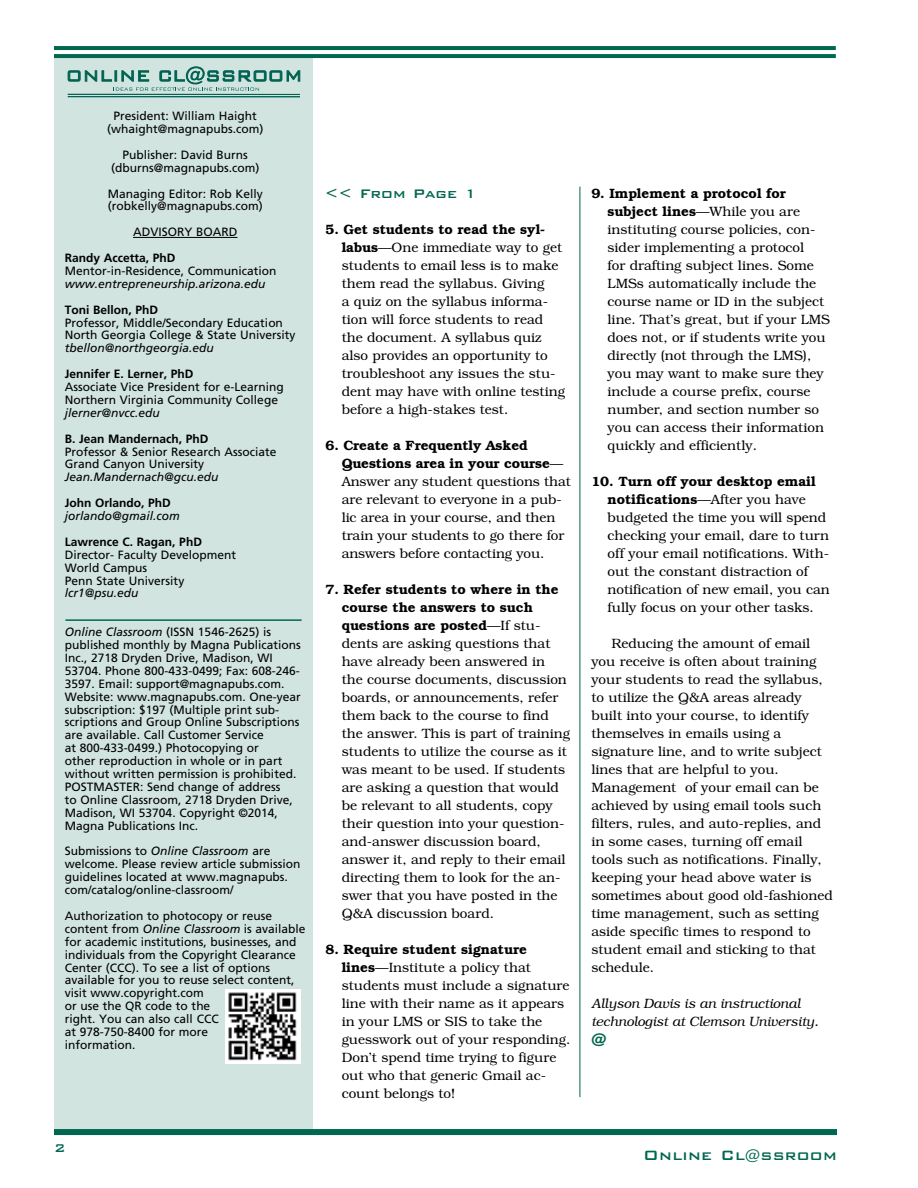
<style>
.page{position:relative;width:918px;height:1188px;background:#fff}
.page>*{position:absolute;margin:0;border:0;box-sizing:border-box;transform-origin:0 0}
.t1{font:500 18px "Bank Gothic BT";letter-spacing:.015em;color:#006750}
.t2{font:500 16.5px "Bank Gothic BT";color:#006750}
.t3{font:700 15px "Bank Gothic";color:#006750}
.t4{font:800 15px "Bank Gothic EB";color:#006750}
.t5{font:300 13.5px/18px "Bookman";color:#000}
.t6{font:italic 300 13.5px/18px "Bookman";color:#000}
.t7{font:12px/12.9px "Frutiger";color:#000}
.t8{font:italic 12px "Frutiger";color:#000}
.t9{font:700 12px "Frutiger";color:#000}
.s1{font-style:italic}
.s2{font-weight:600}
.s3{font-size:15px}
</style>
<div class="page">
<hr style="left:580px;top:187px;width:1px;height:910px;background:#006750">
<div style="left:54px;top:56px;width:258px;height:1075px;background:#d1e4e0"></div>
<hr style="left:133px;top:237px;width:104px;height:1px;background:#000">
<div style="left:54px;top:1129px;width:783px;height:6px;background:#006750"></div>
<svg style="left:54px;top:46px;width:782px;height:4px;background:#036852"></svg>
<svg style="left:54px;top:54px;width:782px;height:4px;background:#036952"></svg>
<hr style="left:65px;top:619px;width:237px;height:2px;background:#006750">
<img style="left:225px;top:989px;width:75px;height:74px">
<svg style="left:68px;top:66px;width:232px;height:25px"></svg>
<hr style="left:68px;top:94px;width:232px;height:1px;background:#006351">
<hr style="left:68px;top:96px;width:232px;height:1px;background:#006351">
<p class="t7" style="left:107px;top:110px;width:158px;text-align:center">President: William Haight (whaight@magnapubs.com)</p>
<p class="t7" style="left:111px;top:148px;width:150px;text-align:center">Publisher: David Burns (dburns@magnapubs.com)</p>
<p class="t7" style="left:108px;top:187px;width:157px">Managing Editor: Rob Kelly (robkelly@magnapubs.com)</p>
<p class="t7" style="left:133px;top:226px;width:106px">ADVISORY BOARD</p>
<p class="t9" style="left:65px;top:251px;width:112px">Randy Accetta, PhD</p>
<p class="t7" style="left:65px;top:264px;width:213px">Mentor-in-Residence, Communication</p>
<p class="t8" style="left:65px;top:277px;width:202px">www.entrepreneurship.arizona.edu</p>
<p class="t9" style="left:65px;top:302px;width:95px">Toni Bellon, PhD</p>
<p class="t7" style="left:65px;top:316px;width:232px">Professor, Middle/Secondary Education<br>North Georgia College &amp; State University</p>
<p class="t8" style="left:65px;top:341px;width:150px">tbellon@northgeorgia.edu</p>
<p class="t9" style="left:65px;top:367px;width:130px">Jennifer E. Lerner, PhD</p>
<p class="t7" style="left:65px;top:380px;width:220px">Associate Vice President for e-Learning<br>Northern Virginia Community College</p>
<p class="t8" style="left:65px;top:406px;width:96px">jlerner@nvcc.edu</p>
<p class="t9" style="left:65px;top:431px;width:145px">B. Jean Mandernach, PhD</p>
<p class="t7" style="left:65px;top:445px;width:213px">Professor &amp; Senior Research Associate<br>Grand Canyon University</p>
<p class="t8" style="left:65px;top:470px;width:155px">Jean.Mandernach@gcu.edu</p>
<p class="t9" style="left:65px;top:496px;width:108px">John Orlando, PhD</p>
<p class="t8" style="left:65px;top:509px;width:116px">jorlando@gmail.com</p>
<p class="t9" style="left:65px;top:535px;width:139px">Lawrence C. Ragan, PhD</p>
<p class="t7" style="left:65px;top:548px;width:173px">Director- Faculty Development<br>World Campus<br>Penn State University</p>
<p class="t8" style="left:65px;top:586px;width:75px">lcr1@psu.edu</p>
<p class="t7" style="left:65px;top:626px;width:238px"><span class="s1">Online Classroom</span> (ISSN 1546-2625) is published monthly by Magna Publications Inc., 2718 Dryden Drive, Madison, WI 53704. Phone 800-433-0499; Fax: 608-246- 3597. Email: support@magnapubs.com.<br>Website: www.magnapubs.com. One-year subscription: $197 (Multiple print sub&shy;scriptions and Group Online Subscriptions are available. Call Customer Service<br>at 800-433-0499.) Photocopying or<br>other reproduction in whole or in part without written permission is prohibited.<br>POSTMASTER: Send change of address<br>to Online Classroom, 2718 Dryden Drive, Madison, WI 53704. Copyright ©2014, Magna Publications Inc.</p>
<p class="t7" style="left:65px;top:845px;width:237px">Submissions to <span class="s1">Online Classroom</span> are welcome. Please review article submission guidelines located at www.magnapubs. com/catalog/online-classroom/</p>
<p class="t7" style="left:65px;top:909px;width:242px">Authorization to photocopy or reuse content from <span class="s1">Online Classroom</span> is available for academic institutions, businesses, and individuals from the Copyright Clearance<br>Center (CCC). To see a list of options available for you to reuse select content, visit www.copyright.com<br>or use the QR code to the<br>right. You can also call CCC<br>at 978-750-8400 for more<br>information.</p>
<p class="t3" style="left:54px;top:1140px;width:13px">2</p>
<p class="t2" style="left:325px;top:185px;width:153px">&lt;&lt; From Page 1</p>
<p class="t5" style="left:342px;top:221px;width:225px;text-indent:-16px"><span class="s2">5. Get students to read the syl&shy;labus</span>—One immediate way to get students to email less is to make them read the syllabus. Giving<br>a quiz on the syllabus informa&shy;tion will force students to read the document. A syllabus quiz also provides an opportunity to troubleshoot any issues the stu&shy;dent may have with online testing before a high-stakes test.</p>
<p class="t5" style="left:342px;top:437px;width:231px;text-indent:-16px"><span class="s2">6. Create a Frequently Asked<br>Questions area in your course</span>—<br>Answer any student questions that are relevant to everyone in a pub&shy;lic area in your course, and then train your students to go there for answers before contacting you.</p>
<p class="t5" style="left:342px;top:581px;width:230px;text-indent:-16px"><span class="s2">7. Refer students to where in the course the answers to such questions are posted</span>—If stu&shy;dents are asking questions that have already been answered in<br>the course documents, discussion boards, or announcements, refer them back to the course to find the answer. This is part of training students to utilize the course as it was meant to be used. If students are asking a question that would be relevant to all students, copy their question into your question&shy;and-answer discussion board, answer it, and reply to their email directing them to look for the an&shy;swer that you have posted in the<br>Q&amp;A discussion board.</p>
<p class="t5" style="left:342px;top:940px;width:230px;text-indent:-16px"><span class="s2">8. Require student signature lines</span>—Institute a policy that students must include a signature line with their name as it appears in your LMS or SIS to take the guesswork out of your responding.<br>Don’t spend time trying to figure out who that generic Gmail ac&shy;count belongs to!</p>
<p class="t5" style="left:608px;top:184px;width:224px;text-indent:-16px"><span class="s2">9. Implement a protocol for subject lines</span>—While you are instituting course policies, con&shy;sider implementing a protocol<br>for drafting subject lines. Some<br>LMSs automatically include the course name or ID in the subject line. That’s great, but if your LMS does not, or if students write you directly (not through the LMS), you may want to make sure they include a course prefix, course number, and section number so you can access their information quickly and efficiently.</p>
<p class="t5" style="left:608px;top:472px;width:224px;text-indent:-16px"><span class="s2">10. Turn off your desktop email notifications</span>—After you have budgeted the time you will spend checking your email, dare to turn off your email notifications. With&shy;out the constant distraction of notification of new email, you can fully focus on your other tasks.</p>
<p class="t5" style="left:591px;top:634px;width:243px;text-indent:20px">Reducing the amount of email you receive is often about training your students to read the syllabus, to utilize the Q&amp;A areas already built into your course, to identify themselves in emails using a signature line, and to write subject lines that are helpful to you.<br>Management of your email can be achieved by using email tools such filters, rules, and auto-replies, and in some cases, turning off email tools such as notifications. Finally, keeping your head above water is sometimes about good old-fashioned time management, such as setting aside specific times to respond to student email and sticking to that schedule.</p>
<p class="t6" style="left:591px;top:994px;width:229px">Allyson Davis is an instructional technologist at Clemson University.</p>
<p class="t4" style="left:591px;top:1032px;width:16px">@</p>
<h1 class="t1" style="left:643px;top:1145px;width:195px">Online Cl<span class="s3">@</span>ssroom</h1>
</div>
